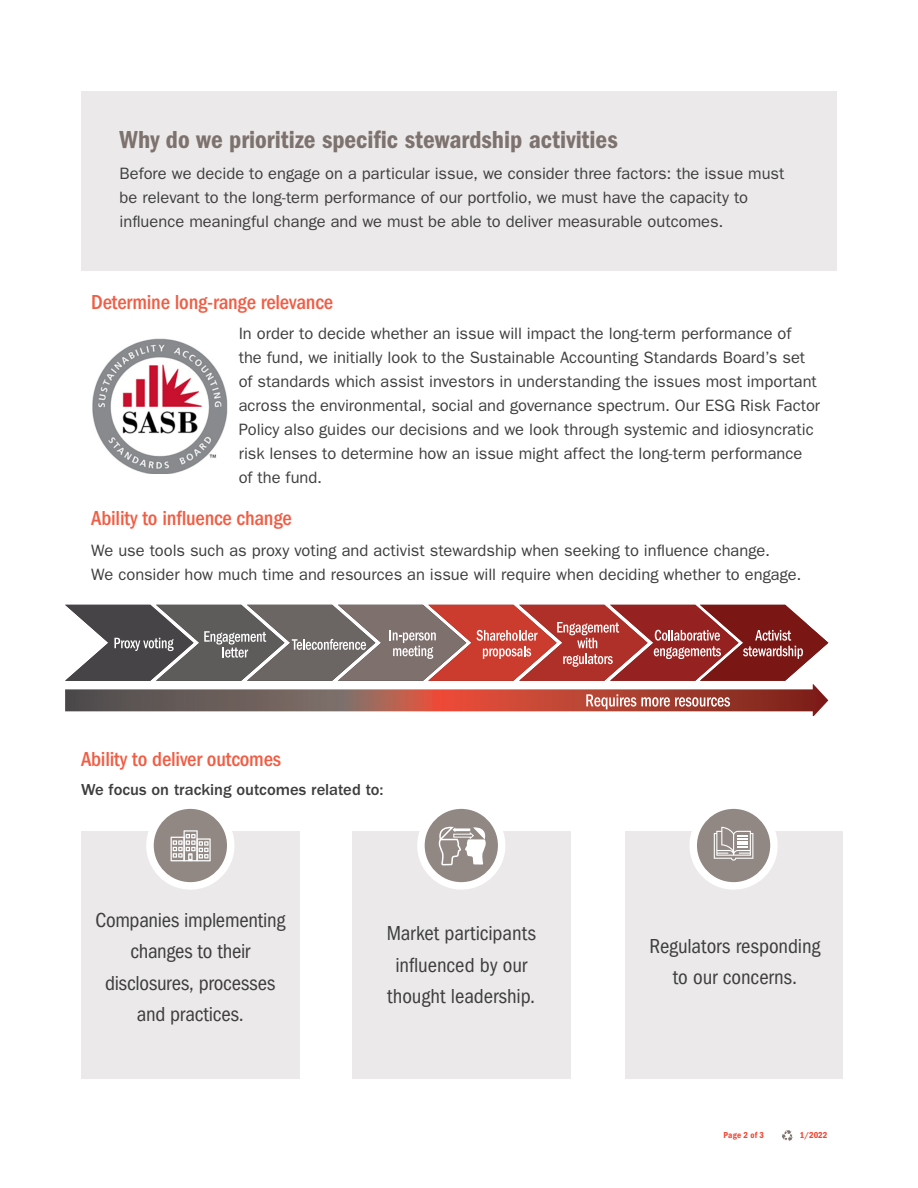
<style>
.page{position:relative;width:918px;height:1188px;background:#fff}
.page>*{position:absolute;margin:0;border:0;box-sizing:border-box;transform-origin:0 0}
.t1{font:25.5px "ITC Franklin Gothic Std Dm Cd";color:#7d726d}
.t2{font:condensed 21px/31.5px "ITC Franklin Gothic Std";letter-spacing:-.005em;color:#3e3e3f;text-align:center}
.t3{font:500 condensed 21px "ITC Franklin Gothic Std";letter-spacing:-.01em;color:#f15d44}
.t4{font:16.5px/24px "ITC Franklin Gothic Std";color:#3e3e3f}
.t5{font:500 16.5px "ITC Franklin Gothic Std";color:#3e3e3f}
.t6{font:9px "ITC Franklin Gothic Std Dm Cd";letter-spacing:.015em;color:#ef4835}
</style>
<div class="page">
<div style="left:81px;top:831px;width:219px;height:247px;background:#ebe9e9"></div>
<div style="left:352px;top:831px;width:219px;height:247px;background:#ebe9e9"></div>
<div style="left:625px;top:831px;width:217px;height:247px;background:#ebe9e9"></div>
<div style="left:81px;top:91px;width:756px;height:180px;background:#ebe9e9"></div>
<img style="left:65px;top:684px;width:763px;height:32px">
<svg style="left:586px;top:694px;width:144px;height:15px;background:#be756b"></svg>
<svg style="left:65px;top:605px;width:763px;height:76px;background:#95605e"></svg>
<img style="left:92px;top:338px;width:136px;height:135px">
<svg style="left:693px;top:805px;width:81px;height:81px;background:#a19996"></svg>
<div style="left:689px;top:801px;width:89px;height:89px;border:8px solid #fff;border-radius:50%"></div>
<svg style="left:150px;top:805px;width:81px;height:81px;background:#a19996"></svg>
<div style="left:146px;top:801px;width:89px;height:89px;border:8px solid #fff;border-radius:50%"></div>
<svg style="left:421px;top:805px;width:81px;height:81px;background:#a69f9b"></svg>
<div style="left:417px;top:801px;width:88px;height:89px;border:8px solid #fff;border-radius:50%"></div>
<svg style="left:782px;top:1130px;width:11px;height:11px"></svg>
<svg style="left:171px;top:830px;width:40px;height:31px"></svg>
<svg style="left:436px;top:826px;width:53px;height:42px;background:#b3adaa"></svg>
<svg style="left:714px;top:827px;width:39px;height:34px"></svg>
<h2 class="t1" style="left:120px;top:125px;width:500px">Why do we prioritize specific stewardship activities</h2>
<p class="t4" style="left:120px;top:161px;width:666px">Before we decide to engage on a particular issue, we consider three factors: the issue must be relevant to the long-term performance of our portfolio, we must have the capacity to influence meaningful change and we must be able to deliver measurable outcomes.</p>
<h3 class="t3" style="left:91px;top:290px;width:243px">Determine long-range relevance</h3>
<p class="t4" style="left:239px;top:321px;width:583px">In order to decide whether an issue will impact the long-term performance of<br>the fund, we initially look to the Sustainable Accounting Standards Board’s set of standards which assist investors in understanding the issues most important across the environmental, social and governance spectrum. Our ESG Risk Factor Policy also guides our decisions and we look through systemic and idiosyncratic risk lenses to determine how an issue might affect the long-term performance of the fund.</p>
<h3 class="t3" style="left:91px;top:506px;width:202px">Ability to influence change</h3>
<p class="t4" style="left:91px;top:539px;width:712px">We use tools such as proxy voting and activist stewardship when seeking to influence change.<br>We consider how much time and resources an issue will require when deciding whether to engage.</p>
<h3 class="t3" style="left:81px;top:747px;width:202px">Ability to deliver outcomes</h3>
<p class="t5" style="left:81px;top:780px;width:304px">We focus on tracking outcomes related to:</p>
<p class="t2" style="left:95px;top:904px;width:191px">Companies implementing changes to their disclosures, processes and practices.</p>
<p class="t2" style="left:387px;top:918px;width:151px">Market participants influenced by our thought leadership.</p>
<p class="t2" style="left:650px;top:930px;width:172px">Regulators responding to our concerns.</p>
<p class="t6" style="left:723px;top:1130px;width:42px">Page 2 of 3</p>
<p class="t6" style="left:800px;top:1130px;width:29px">1/2022</p>
</div>
